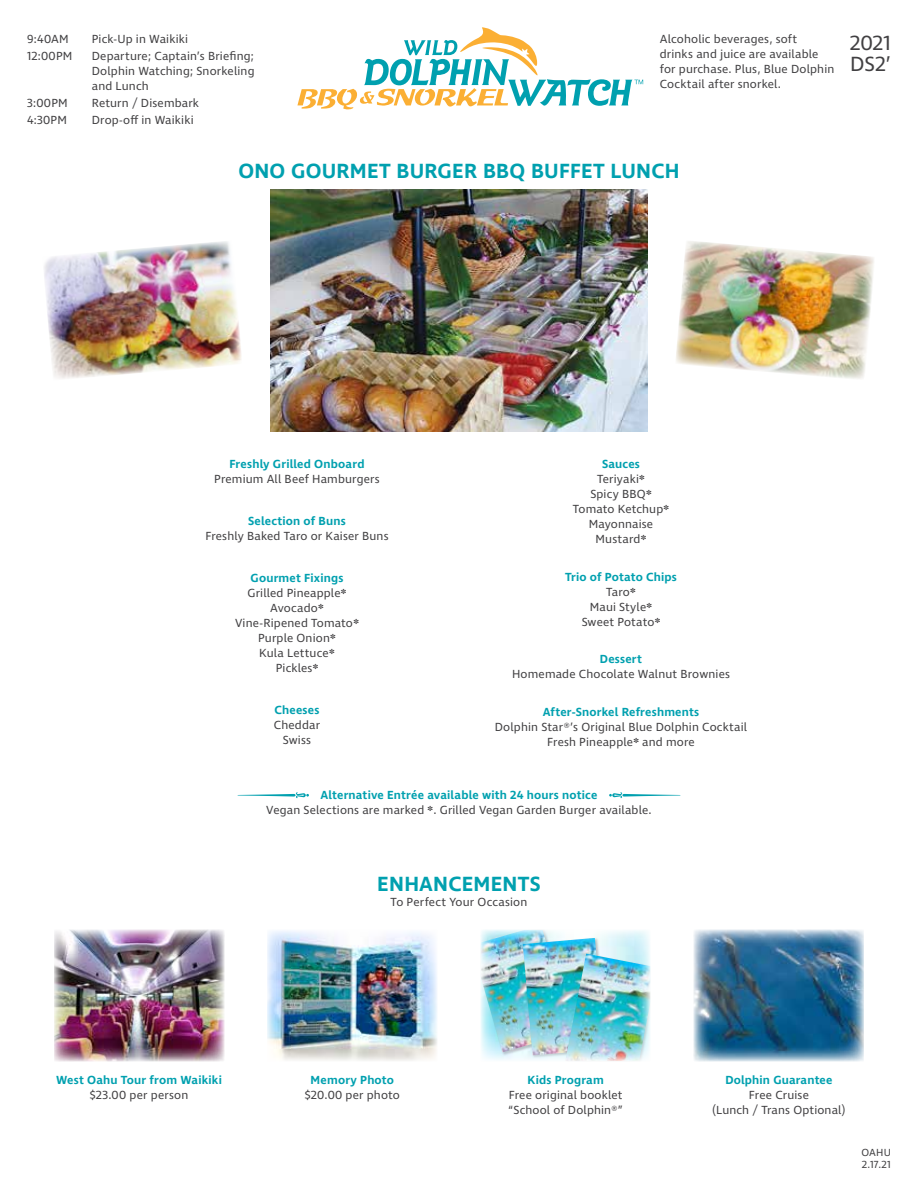
<style>
.page{position:relative;width:918px;height:1188px;background:#fff}
.page>*{position:absolute;margin:0;border:0;box-sizing:border-box;transform-origin:0 0}
.t1{font:600 21px "Ingra";letter-spacing:.01em;color:#00a0af}
.t2{font:21px/21px "Ingra";color:#414042}
.t3{font:12px/15px "Ingra";letter-spacing:.015em;color:#414042;text-align:center}
.t4{font:600 12px "Ingra";letter-spacing:.015em;color:#00a0af}
.t5{font:10.5px/12px "Ingra";letter-spacing:.02em;color:#414042}
.s1{font-weight:600;color:#00a0af}
</style>
<div class="page">
<img style="left:676px;top:241px;width:198px;height:138px">
<img style="left:44px;top:241px;width:197px;height:138px">
<img style="left:54px;top:930px;width:170px;height:131px">
<img style="left:481px;top:930px;width:91px;height:122px">
<div style="left:522px;top:937px;width:86px;height:122px;background:#414042;opacity:.3"></div>
<img style="left:523px;top:938px;width:82px;height:117px">
<img style="left:565px;top:954px;width:86px;height:107px">
<img style="left:694px;top:930px;width:170px;height:131px">
<img style="left:270px;top:189px;width:378px;height:243px">
<img style="left:267px;top:931px;width:170px;height:130px">
<svg style="left:297px;top:27px;width:346px;height:83px"></svg>
<svg style="left:238px;top:792px;width:71px;height:6px"></svg>
<svg style="left:609px;top:792px;width:71px;height:6px"></svg>
<p class="t3" style="left:660px;top:32px;width:176px;text-align:left">Alcoholic beverages, soft<br>drinks and juice are available for purchase. Plus, Blue Dolphin<br>Cocktail after snorkel.</p>
<p class="t3" style="left:27px;top:32px;width:43px">9:40AM</p>
<p class="t3" style="left:92px;top:32px;width:98px">Pick-Up in Waikiki</p>
<p class="t3" style="left:27px;top:49px;width:47px">12:00PM</p>
<p class="t3" style="left:92px;top:49px;width:164px;text-align:justify">Departure; Captain’s Briefing; Dolphin Watching; Snorkeling and Lunch</p>
<p class="t3" style="left:27px;top:96px;width:42px">3:00PM</p>
<p class="t3" style="left:92px;top:96px;width:109px">Return / Disembark</p>
<p class="t3" style="left:27px;top:113px;width:41px">4:30PM</p>
<p class="t3" style="left:92px;top:113px;width:103px">Drop-off in Waikiki</p>
<h1 class="t1" style="left:239px;top:158px;width:442px">ONO GOURMET BURGER BBQ BUFFET LUNCH</h1>
<h1 class="t2" style="left:850px;top:33px;width:43px">2021<br>DS2’</h1>
<p class="t4" style="left:229px;top:457px;width:137px">Freshly Grilled Onboard</p>
<p class="t3" style="left:214px;top:472px;width:167px">Premium All Beef Hamburgers</p>
<p class="t4" style="left:248px;top:514px;width:99px">Selection of Buns</p>
<p class="t3" style="left:205px;top:529px;width:185px">Freshly Baked Taro or Kaiser Buns</p>
<p class="t3" style="left:235px;top:571px;width:125px"><span class="s1">Gourmet Fixings<br></span>Grilled Pineapple<sup>❋<br></sup>Avocado<sup>❋<br></sup>Vine-Ripened Tomato<sup>❋<br></sup>Purple Onion<sup>❋<br></sup>Kula Lettuce<sup>❋<br></sup>Pickles<sup>❋</sup></p>
<p class="t4" style="left:275px;top:703px;width:46px">Cheeses</p>
<p class="t3" style="left:274px;top:718px;width:48px">Cheddar<br>Swiss</p>
<p class="t3" style="left:573px;top:457px;width:98px"><span class="s1">Sauces<br></span>Teriyaki<sup>❋<br></sup>Spicy BBQ<sup>❋<br></sup>Tomato Ketchup<sup>❋<br></sup>Mayonnaise<br>Mustard<sup>❋</sup></p>
<p class="t3" style="left:565px;top:570px;width:113px"><span class="s1">Trio of Potato Chips<br></span>Taro<sup>❋<br></sup>Maui Style<sup>❋<br></sup>Sweet Potato<sup>❋</sup></p>
<p class="t4" style="left:600px;top:652px;width:44px">Dessert</p>
<p class="t3" style="left:512px;top:668px;width:219px">Homemade Chocolate Walnut Brownies</p>
<p class="t4" style="left:543px;top:705px;width:158px">After-Snorkel Refreshments</p>
<p class="t3" style="left:495px;top:720px;width:254px">Dolphin Star®’s Original Blue Dolphin Cocktail<br>Fresh Pineapple<sup>❋</sup> and more</p>
<p class="t3" style="left:266px;top:788px;width:387px"><span class="s1">Alternative Entrée available with 24 hours notice<br></span>Vegan Selections are marked <sup>❋</sup>. Grilled Vegan Garden Burger available.</p>
<h1 class="t1" style="left:377px;top:871px;width:165px">ENHANCEMENTS</h1>
<p class="t3" style="left:391px;top:895px;width:138px">To Perfect Your Occasion</p>
<p class="t4" style="left:56px;top:1072px;width:167px">West Oahu Tour from Waikiki</p>
<p class="t3" style="left:90px;top:1088px;width:100px">$23.00 per person</p>
<p class="t4" style="left:311px;top:1072px;width:85px">Memory Photo</p>
<p class="t3" style="left:305px;top:1088px;width:96px">$20.00 per photo</p>
<p class="t4" style="left:528px;top:1072px;width:78px">Kids Program</p>
<p class="t3" style="left:508px;top:1088px;width:116px;text-align:left">Free original booklet “School of Dolphin®”</p>
<p class="t4" style="left:725px;top:1072px;width:109px">Dolphin Guarantee</p>
<p class="t3" style="left:712px;top:1088px;width:135px">Free Cruise<br>(Lunch / Trans Optional)</p>
<p class="t5" style="left:861px;top:1147px;width:31px">OAHU<br>2.17.21</p>
</div>
